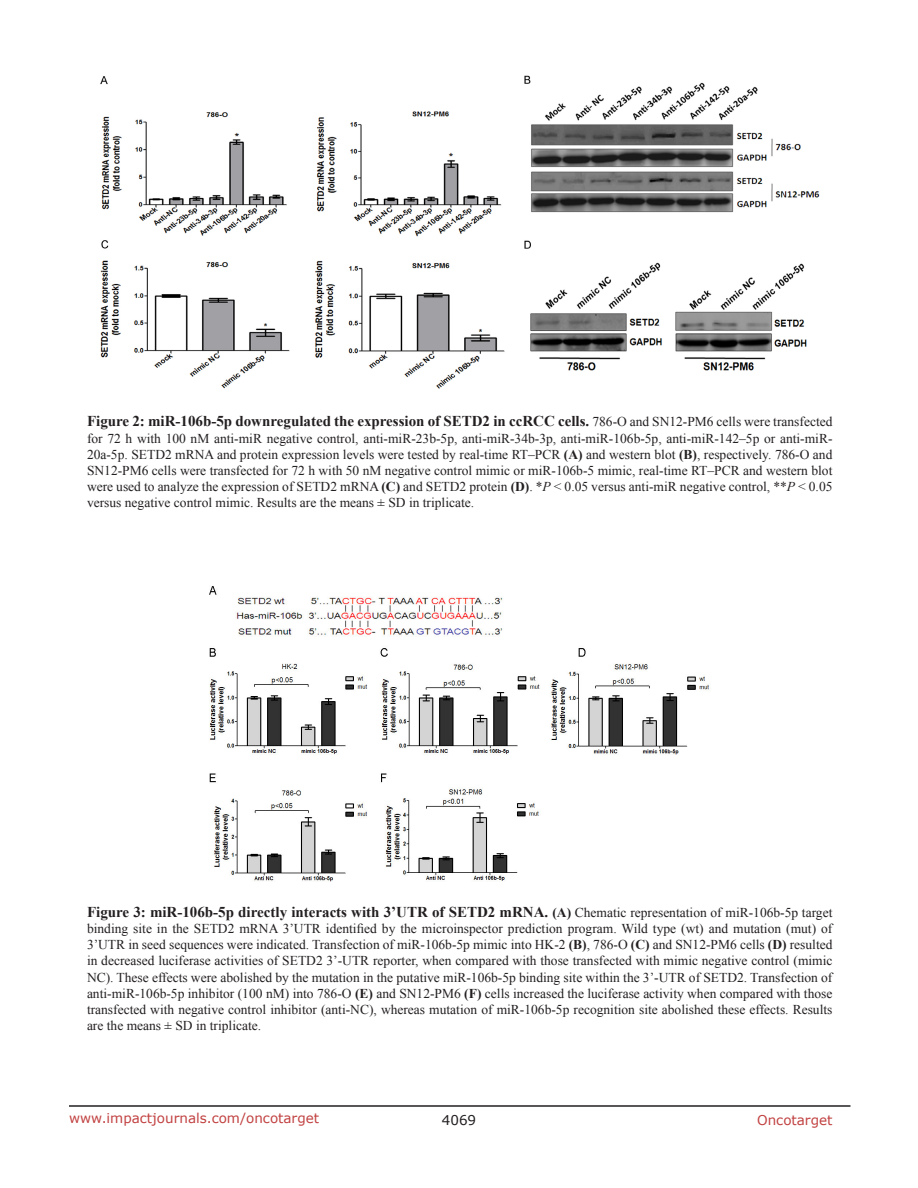
<style>
.page{position:relative;width:918px;height:1188px;background:#fff}
.page>*{position:absolute;margin:0;border:0;box-sizing:border-box;transform-origin:0 0}
.FigureText{font:700 15px "Times New Roman";color:#231f20}
.FigureText-2{font:13.5px/16.2px "Times New Roman";color:#231f20;text-align:justify}
.t1{font:13.5px "Verdana";color:#c24141}
.t2{font:13.5px "Verdana";color:#231f20}
.s1{font-weight:400;font-size:13.5px}
.s2{font-weight:700}
.s3{font-style:italic}
.s4{font-size:13.5px}
</style>
<div class="page">
<hr style="left:69px;top:1105px;width:781px;height:2px;background:#231f20">
<img style="left:100px;top:75px;width:720px;height:314px">
<img style="left:209px;top:586px;width:500px;height:296px">
<p class="FigureText" style="left:87px;top:411px;width:747px">Figure 2: miR-106b-5p downregulated the expression of SETD2 in ccRCC cells. <span class="s1">786-O and SN12-PM6 cells were transfected</span></p>
<p class="FigureText-2" style="left:87px;top:430px;width:747px">for 72 h with 100 nM anti-miR negative control, anti-miR-23b-5p, anti-miR-34b-3p, anti-miR-106b-5p, anti-miR-142–5p or anti-miR-20a-5p. SETD2 mRNA and protein expression levels were tested by real-time RT–PCR <span class="s2">(A)</span> and western blot <span class="s2">(B)</span>, respectively. 786-O and SN12-PM6 cells were transfected for 72 h with 50 nM negative control mimic or miR-106b-5 mimic, real-time RT–PCR and western blot were used to analyze the expression of SETD2 mRNA <span class="s2">(C)</span> and SETD2 protein <span class="s2">(D)</span>. *<span class="s3">P</span> &lt; 0.05 versus anti-miR negative control, **<span class="s3">P</span> &lt; 0.05 versus negative control mimic. Results are the means ± SD in triplicate.</p>
<p class="FigureText" style="left:87px;top:901px;width:747px">Figure 3: miR-106b-5p directly interacts with 3’UTR of SETD2 mRNA. <span class="s4">(A)</span> <span class="s1">Chematic representation of miR-106b-5p target</span></p>
<p class="FigureText-2" style="left:87px;top:920px;width:747px">binding site in the SETD2 mRNA 3’UTR identified by the microinspector prediction program. Wild type (wt) and mutation (mut) of 3’UTR in seed sequences were indicated. Transfection of miR-106b-5p mimic into HK-2 <span class="s2">(B)</span>, 786-O <span class="s2">(C)</span> and SN12-PM6 cells <span class="s2">(D)</span> resulted in decreased luciferase activities of SETD2 3’-UTR reporter, when compared with those transfected with mimic negative control (mimic NC). These effects were abolished by the mutation in the putative miR-106b-5p binding site within the 3’-UTR of SETD2. Transfection of anti-miR-106b-5p inhibitor (100 nM) into 786-O <span class="s2">(E)</span> and SN12-PM6 <span class="s2">(F)</span> cells increased the luciferase activity when compared with those transfected with negative control inhibitor (anti-NC), whereas mutation of miR-106b-5p recognition site abolished these effects. Results are the means ± SD in triplicate.</p>
<p class="t1" style="left:69px;top:1109px;width:252px">www.impactjournals.com/oncotarget</p>
<p class="t2" style="left:442px;top:1111px;width:36px">4069</p>
<p class="t1" style="left:757px;top:1111px;width:77px">Oncotarget</p>
</div>
